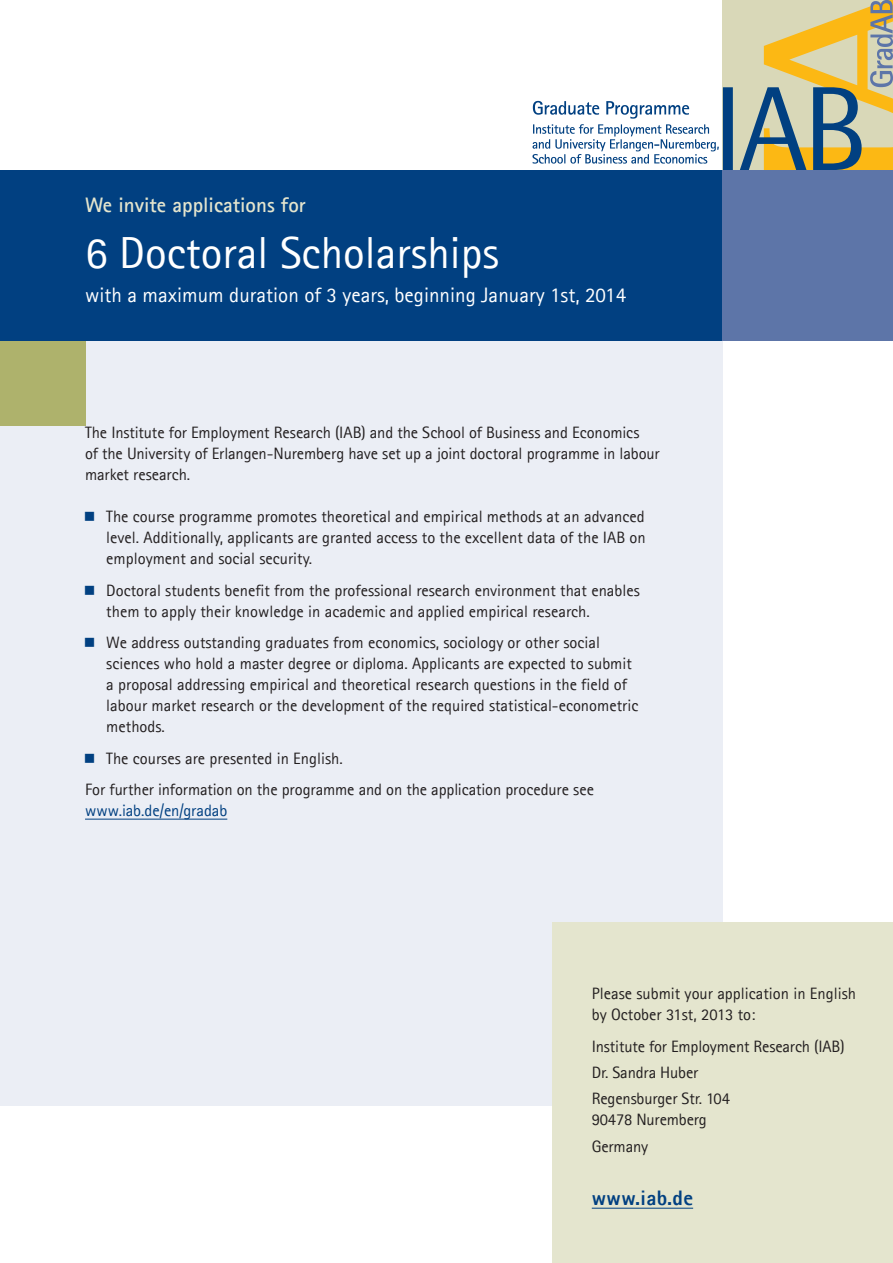
<style>
.page{position:relative;width:893px;height:1263px;background:#fff}
.page>*{position:absolute;margin:0;border:0;box-sizing:border-box;transform-origin:0 0}
.t1{font:45px "Agfa Rotis Sans Serif";color:#fff}
.t2{font:21px "Agfa Rotis Sans Serif";color:#fff}
.t3{font:700 21px "Agfa Rotis Sans Serif";color:#e4e5ce}
.t4{font:800 21px "Agfa Rotis Sans Serif";letter-spacing:.02em;color:#014081}
.t5{font:16.5px/21px "Agfa Rotis Sans Serif";color:#231f20}
.t6{font:16.5px "Agfa Rotis Sans Serif";letter-spacing:-.01em;color:#014081}
</style>
<div class="page">
<div style="left:0;top:340px;width:723px;height:766px;background:#ebeef5"></div>
<div style="left:0;top:340px;width:85px;height:85px;background:#aeb26c"></div>
<div style="left:0;top:170px;width:723px;height:170px;background:#014081"></div>
<div style="left:553px;top:923px;width:340px;height:340px;background:#e4e5ce"></div>
<svg style="left:532px;top:0;width:361px;height:170px"></svg>
<div style="left:723px;top:170px;width:170px;height:170px;background:#5d75a8"></div>
<hr style="left:85px;top:819px;width:142px;height:1px;background:#014081">
<hr style="left:592px;top:1208px;width:101px;height:1px;background:#014081">
<p class="t3" style="left:85px;top:192px;width:222px">We invite applications for</p>
<h1 class="t1" style="left:85px;top:226px;width:416px">6 Doctoral Scholarships</h1>
<p class="t2" style="left:85px;top:282px;width:543px">with a maximum duration of 3 years, beginning January 1st, 2014</p>
<p class="t5" style="left:85px;top:422px;width:576px">The Institute for Employment Research (IAB) and the School of Business and Economics<br>of the University of Erlangen-Nuremberg have set up a joint doctoral programme in labour market research.</p>
<p class="t5" style="left:106px;top:506px;width:541px;text-align:justify">The course programme promotes theoretical and empirical methods at an advanced level. Additionally, applicants are granted access to the excellent data of the IAB on employment and social security.</p>
<p class="t5" style="left:106px;top:579px;width:535px">Doctoral students benefit from the professional research environment that enables them to apply their knowledge in academic and applied empirical research.</p>
<p class="t5" style="left:106px;top:632px;width:534px">We address outstanding graduates from economics, sociology or other social sciences who hold a master degree or diploma. Applicants are expected to submit a proposal addressing empirical and theoretical research questions in the field of labour market research or the development of the required statistical-econometric methods.</p>
<p class="t5" style="left:85px;top:742px;width:510px;line-height:31.5px;text-indent:21px">The courses are presented in English.<br>For further information on the programme and on the application procedure see</p>
<p class="t6" style="left:85px;top:801px;width:144px">www.iab.de/en/gradab</p>
<p class="t5" style="left:592px;top:983px;width:266px">Please submit your application in English by October 31st, 2013 to:</p>
<p class="t5" style="left:592px;top:1033px;width:255px;line-height:26.2px">Institute for Employment Research (IAB)<br>Dr. Sandra Huber<br>Regensburger Str. 104</p>
<p class="t5" style="left:592px;top:1106px;width:117px;line-height:26.2px">90478 Nuremberg<br>Germany</p>
<p class="t4" style="left:592px;top:1185px;width:103px">www.iab.de</p>
</div>
